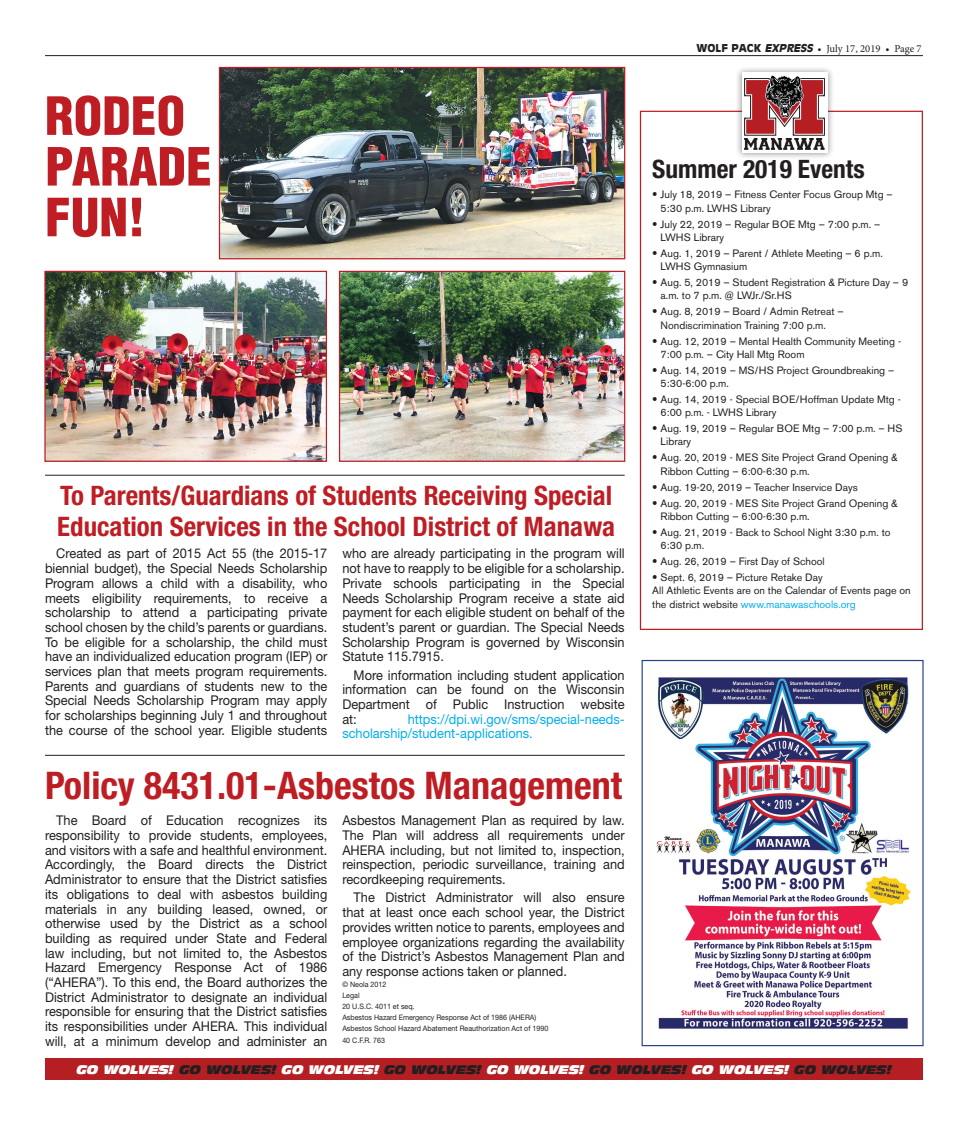
<style>
.page{position:relative;width:968px;height:1125px;background:#fff}
.page>*{position:absolute;margin:0;border:0;box-sizing:border-box;transform-origin:0 0}
.t1{font:900 condensed 51.38px/50.8px "Helvetica";color:#be1e23}
.t2{font:700 condensed 38.12px "Helvetica Neue LT Std";color:#be1e23}
.t3{font:700 condensed 26.88px/30.6px "Helvetica Neue LT Std";color:#be1e23}
.t4{font:700 condensed 25.38px "Helvetica Neue LT Std";color:#231f20}
.t5{font:13.5px/14.6px "Helvetica Neue LT Std";color:#231f20;text-align:justify;scale:.95 1}
.t6{font:13.5px/14.6px "Helvetica Neue LT Std";color:#00aeef;scale:.95 1}
.t7{font:italic 12.12px "Antique Olive Nord";letter-spacing:-.005em;color:#fff}
.t8{font:10.62px/13.2px "Akzidenz Grotesk BE";color:#231f20}
.t9{font:10.62px "Minion Pro";letter-spacing:-.005em;color:#231f20}
.t10{font:7.5px/11.1px "Helvetica Neue LT Std";color:#231f20;scale:.95 1}
.s1{font-family:"Antique Olive";font-weight:700}
.s2{font-family:"Antique Olive";font-weight:700;font-style:italic}
.s3{font-family:"Helvetica Neue LT Std";font-weight:700;font-size:11.25px}
.s4{color:#00aeef}
.s5{color:#231f20}
</style>
<div class="page">
<div style="left:45px;top:1059px;width:878px;height:21px;background:#b51f23"></div>
<hr style="left:45px;top:55px;width:877px;height:1px;background:#231f20">
<img style="left:657px;top:677px;width:254px;height:352px">
<div style="left:641px;top:660px;width:282px;height:386px;border:1px solid #253f8e"></div>
<div style="left:640px;top:111px;width:282px;height:519px;background:#fff;border:1px solid #be1e23"></div>
<div style="left:735px;top:65px;width:99px;height:95px;background:#231f20;opacity:.5"></div>
<div style="left:741px;top:72px;width:86px;height:81px;background:#fff"></div>
<img style="left:745px;top:75px;width:79px;height:75px">
<hr style="left:45px;top:755px;width:579px;height:1px;background:#231f20">
<hr style="left:45px;top:475px;width:579px;height:1px;background:#231f20">
<img style="left:46px;top:273px;width:279px;height:187px">
<div style="left:44px;top:271px;width:283px;height:191px;border:1px solid #be1e23"></div>
<img style="left:341px;top:273px;width:282px;height:187px">
<div style="left:339px;top:271px;width:286px;height:191px;border:1px solid #be1e23"></div>
<img style="left:221px;top:69px;width:402px;height:188px">
<div style="left:219px;top:67px;width:406px;height:192px;border:1px solid #be1e23"></div>
<h1 class="t1" style="left:45px;top:90px;width:168px">RODEO<br>PARADE<br>FUN!</h1>
<h3 class="t3" style="left:57px;top:480px;width:559px">To Parents/Guardians of Students Receiving Special<br>Education Services in the School District of Manawa</h3>
<p class="t5" style="left:45px;top:546px;width:299px;text-indent:11px">Created as part of 2015 Act 55 (the 2015-17 biennial budget), the Special Needs Scholarship Program allows a child with a disability, who meets eligibility requirements, to receive a scholarship to attend a participating private school chosen by the child’s parents or guardians.<br>To be eligible for a scholarship, the child must have an individualized education program (IEP) or services plan that meets program requirements.<br>Parents and guardians of students new to the Special Needs Scholarship Program may apply for scholarships beginning July 1 and throughout the course of the school year. Eligible students</p>
<p class="t5" style="left:342px;top:546px;width:299px">who are already participating in the program will not have to reapply to be eligible for a scholarship.<br>Private schools participating in the Special Needs Scholarship Program receive a state aid payment for each eligible student on behalf of the student’s parent or guardian. The Special Needs Scholarship Program is governed by Wisconsin Statute 115.7915.</p>
<p class="t5" style="left:342px;top:667px;width:299px;text-indent:11px">More information including student application information can be found on the Wisconsin Department of Public Instruction website at:</p>
<p class="t6" style="left:342px;top:711px;width:299px;text-indent:65px">https://dpi.wi.gov/sms/special-needs&shy;scholarship/student-applications.</p>
<h2 class="t2" style="left:45px;top:762px;width:578px">Policy 8431.01-Asbestos Management</h2>
<p class="t5" style="left:45px;top:813px;width:299px;text-indent:11px">The Board of Education recognizes its responsibility to provide students, employees, and visitors with a safe and healthful environment.<br>Accordingly, the Board directs the District Administrator to ensure that the District satisfies its obligations to deal with asbestos building materials in any building leased, owned, or otherwise used by the District as a school building as required under State and Federal law including, but not limited to, the Asbestos Hazard Emergency Response Act of 1986 (“AHERA”). To this end, the Board authorizes the District Administrator to designate an individual responsible for ensuring that the District satisfies its responsibilities under AHERA. This individual will, at a minimum develop and administer an</p>
<p class="t5" style="left:342px;top:813px;width:299px">Asbestos Management Plan as required by law.<br>The Plan will address all requirements under AHERA including, but not limited to, inspection, reinspection, periodic surveillance, training and recordkeeping requirements.</p>
<p class="t5" style="left:342px;top:890px;width:299px;text-indent:11px">The District Administrator will also ensure that at least once each school year, the District provides written notice to parents, employees and employee organizations regarding the availability of the District’s Asbestos Management Plan and any response actions taken or planned.</p>
<p class="t10" style="left:342px;top:979px;width:218px">© Neola 2012<br>Legal<br>20 U.S.C. 4011 et seq.<br>Asbestos Hazard Emergency Response Act of 1986 (AHERA)<br>Asbestos School Hazard Abatement Reauthorization Act of 1990<br>40 C.F.R. 763</p>
<p class="t9" style="left:696px;top:42px;width:227px"><span class="s1">WOLF PACK</span> <span class="s2">EXPRESS</span> • July 17, 2019 • Page 7</p>
<h3 class="t4" style="left:652px;top:154px;width:214px">Summer 2019 Events</h3>
<p class="t8" style="left:660px;top:188px;width:233px;text-indent:-8px"><span class="s3">•</span> July 18, 2019 – Fitness Center Focus Group Mtg –<br>5:30 p.m. LWHS Library</p>
<p class="t8" style="left:660px;top:217px;width:221px;text-indent:-8px"><span class="s3">•</span> July 22, 2019 – Regular BOE Mtg – 7:00 p.m. –<br>LWHS Library</p>
<p class="t8" style="left:660px;top:247px;width:224px;text-indent:-8px"><span class="s3">•</span> Aug. 1, 2019 – Parent / Athlete Meeting – 6 p.m.<br>LWHS Gymnasium</p>
<p class="t8" style="left:660px;top:276px;width:249px;text-indent:-8px"><span class="s3">•</span> Aug. 5, 2019 – Student Registration &amp; Picture Day – 9 a.m. to 7 p.m. @ LWJr./Sr.HS</p>
<p class="t8" style="left:660px;top:305px;width:184px;text-indent:-8px"><span class="s3">•</span> Aug. 8, 2019 – Board / Admin Retreat –<br>Nondiscrimination Training 7:00 p.m.</p>
<p class="t8" style="left:660px;top:334px;width:242px;text-indent:-8px"><span class="s3">•</span> Aug. 12, 2019 – Mental Health Community Meeting -<br>7:00 p.m. – City Hall Mtg Room</p>
<p class="t8" style="left:660px;top:363px;width:235px;text-indent:-8px"><span class="s3">•</span> Aug. 14, 2019 – MS/HS Project Groundbreaking –<br>5:30-6:00 p.m.</p>
<p class="t8" style="left:660px;top:393px;width:242px;text-indent:-8px"><span class="s3">•</span> Aug. 14, 2019 - Special BOE/Hoffman Update Mtg -<br>6:00 p.m. - LWHS Library</p>
<p class="t8" style="left:660px;top:422px;width:243px;text-indent:-8px"><span class="s3">•</span> Aug. 19, 2019 – Regular BOE Mtg – 7:00 p.m. – HS<br>Library</p>
<p class="t8" style="left:660px;top:451px;width:238px;text-indent:-8px"><span class="s3">•</span> Aug. 20, 2019 - MES Site Project Grand Opening &amp;<br>Ribbon Cutting – 6:00-6:30 p.m.</p>
<p class="t8" style="left:652px;top:480px;width:207px"><span class="s3">•</span> Aug. 19-20, 2019 – Teacher Inservice Days</p>
<p class="t8" style="left:660px;top:496px;width:238px;text-indent:-8px"><span class="s3">•</span> Aug. 20, 2019 - MES Site Project Grand Opening &amp;<br>Ribbon Cutting – 6:00-6:30 p.m.</p>
<p class="t8" style="left:660px;top:526px;width:231px;text-indent:-8px"><span class="s3">•</span> Aug. 21, 2019 - Back to School Night 3:30 p.m. to<br>6:30 p.m.</p>
<p class="t8" style="left:652px;top:555px;width:174px"><span class="s3">•</span> Aug. 26, 2019 – First Day of School</p>
<p class="t8" style="left:652px;top:571px;width:260px"><span class="s3">•</span> Sept. 6, 2019 – Picture Retake Day<br>All Athletic Events are on the Calendar of Events page on the district website <span class="s4">www.manawaschools.org</span></p>
<p class="t7" style="left:76px;top:1062px;width:816px">GO WOLVES! <span class="s5">GO WOLVES!</span> GO WOLVES! <span class="s5">GO WOLVES!</span> GO WOLVES! <span class="s5">GO WOLVES!</span> GO WOLVES! <span class="s5">GO WOLVES!</span></p>
</div>
